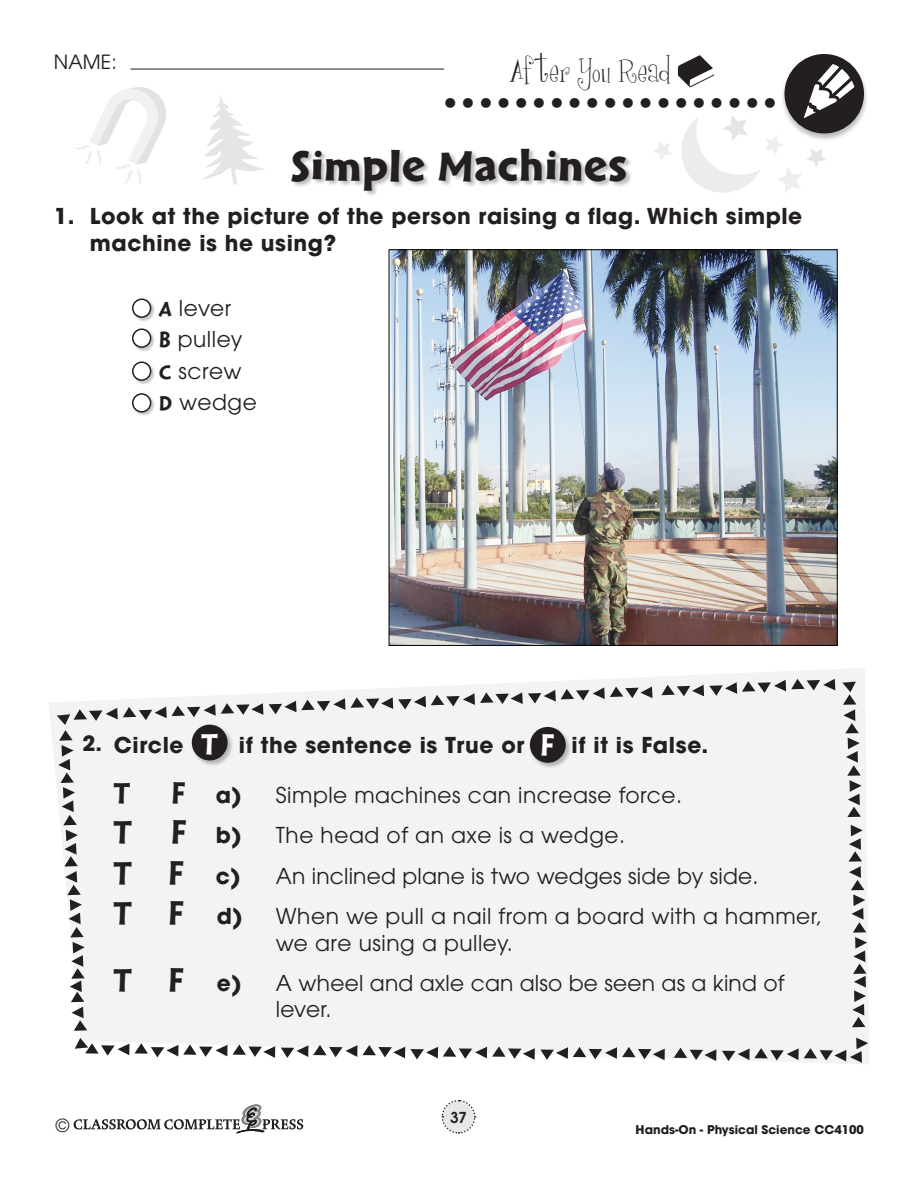
<style>
.page{position:relative;width:918px;height:1188px;background:#fff}
.page>*{position:absolute;margin:0;border:0;box-sizing:border-box;transform-origin:0 0}
.t1{font:46.5px "Cal Sans Heavy KB";letter-spacing:.02em;color:#231f20}
.t2{font:700 42px "Futura";color:#231f20}
.Question_Style{font:33px "Cal Sans Heavy KB";color:#231f20}
.t3{font:31.5px "Girlsare Weird";letter-spacing:.01em;color:#231f20}
.Bold_Question_Style{font:30px "Cal Sans Heavy KB";color:#fff}
.Question_Style-2{font:30px "Cal Sans Heavy KB";color:#231f20}
.Question_Style-3{font:21.75px/26.2px "Avant Garde";letter-spacing:.025em;color:#231f20}
.Bold_Question_Style-2{font:700 21.75px/26.2px "Avant Garde";letter-spacing:.025em;color:#231f20}
.t4{font:700 21px "Avant Garde";color:#231f20}
.t5{font:19.5px "Avant Garde";color:#231f20}
.t6{font:18px "Avant Garde";color:#231f20}
.t7{font:600 15px "Avant Garde";color:#231f20}
.t8{font:700 12px "Avant Garde";color:#231f20}
.s1{font-family:"Cal Sans Heavy KB";font-size:21px}
.s2{font-family:"Cal Sans Heavy KB";font-size:30px}
.s3{font-weight:700}
.s4{font-family:"Avant Garde";font-weight:700;font-size:21.75px}
</style>
<div class="page">
<hr style="left:131px;top:69px;width:313px;height:1px;background:#231f20">
<svg style="left:441px;top:1099px;width:35px;height:35px"></svg>
<svg style="left:74px;top:1104px;width:229px;height:29px"></svg>
<svg style="left:653px;top:141px;width:19px;height:19px"></svg>
<svg style="left:204px;top:96px;width:60px;height:89px"></svg>
<svg style="left:76px;top:87px;width:90px;height:97px"></svg>
<div style="left:780px;top:54px;width:88px;height:89px;background:#231f20;opacity:.3"></div>
<svg style="left:678px;top:54px;width:186px;height:139px"></svg>
<div style="left:291px;top:148px;width:342px;height:49px;background:#231f20;opacity:.3"></div>
<img style="left:391px;top:251px;width:445px;height:393px">
<svg style="left:49px;top:668px;width:820px;height:396px;fill:#f2f3f4"></svg>
<div style="left:530px;top:727px;width:42px;height:43px;background:#231f20;opacity:.3"></div>
<div style="left:530px;top:727px;width:36px;height:36px;background:#231f20;border-radius:50%"></div>
<svg style="left:269px;top:698px;width:76px;height:16px"></svg>
<svg style="left:351px;top:687px;width:302px;height:22px"></svg>
<svg style="left:661px;top:679px;width:174px;height:17px"></svg>
<svg style="left:842px;top:682px;width:20px;height:135px"></svg>
<svg style="left:281px;top:1045px;width:384px;height:15px"></svg>
<svg style="left:674px;top:1048px;width:42px;height:13px"></svg>
<svg style="left:75px;top:1038px;width:200px;height:20px"></svg>
<svg style="left:57px;top:703px;width:206px;height:328px"></svg>
<svg style="left:849px;top:825px;width:18px;height:202px"></svg>
<svg style="left:722px;top:1038px;width:146px;height:25px"></svg>
<div style="left:132px;top:299px;width:23px;height:23px;background:#231f20;opacity:.25"></div>
<div style="left:133px;top:299px;width:18px;height:18px;background:#fff;border-radius:50%"></div>
<div style="left:132px;top:298px;width:19px;height:20px;border:2px solid #231f20;border-radius:50%"></div>
<div style="left:132px;top:329px;width:23px;height:23px;background:#231f20;opacity:.25"></div>
<div style="left:133px;top:329px;width:18px;height:18px;background:#fff;border-radius:50%"></div>
<div style="left:132px;top:328px;width:19px;height:20px;border:2px solid #231f20;border-radius:50%"></div>
<div style="left:132px;top:362px;width:23px;height:23px;background:#231f20;opacity:.25"></div>
<div style="left:133px;top:362px;width:18px;height:18px;background:#fff;border-radius:50%"></div>
<div style="left:132px;top:361px;width:19px;height:20px;border:2px solid #231f20;border-radius:50%"></div>
<div style="left:132px;top:393px;width:23px;height:24px;background:#231f20;opacity:.25"></div>
<div style="left:133px;top:394px;width:18px;height:18px;background:#fff;border-radius:50%"></div>
<div style="left:132px;top:393px;width:19px;height:20px;border:2px solid #231f20;border-radius:50%"></div>
<p class="t5" style="left:54px;top:50px;width:64px">NAME:</p>
<h3 class="t3" style="left:509px;top:53px;width:163px">After You Read</h3>
<h2 class="t2" style="left:443px;top:64px;width:336px">...................</h2>
<p class="t1" style="left:291px;top:138px;width:338px">SIMPLE MACHINES</p>
<p class="Bold_Question_Style-2" style="left:90px;top:203px;width:714px;text-indent:-36px">1. Look at the picture of the person raising a flag. Which simple machine is he using?</p>
<p class="Question_Style-3" style="left:159px;top:295px;width:74px"><span class="s1">A</span> lever</p>
<p class="Question_Style-3" style="left:159px;top:326px;width:85px"><span class="s1">B</span> pulley</p>
<p class="Question_Style-3" style="left:159px;top:358px;width:84px"><span class="s1">C</span> screw</p>
<p class="Question_Style-3" style="left:159px;top:389px;width:99px"><span class="s1">D</span> wedge</p>
<p class="Bold_Question_Style" style="left:201px;top:727px;width:17px">T</p>
<p class="Bold_Question_Style" style="left:541px;top:728px;width:15px">F</p>
<p class="t4" style="left:83px;top:730px;width:21px">2.</p>
<p class="Bold_Question_Style-2" style="left:114px;top:732px;width:71px">Circle</p>
<p class="Bold_Question_Style-2" style="left:239px;top:732px;width:287px">if the sentence is True or</p>
<p class="Bold_Question_Style-2" style="left:572px;top:732px;width:138px">if it is False.</p>
<p class="Question_Style-2" style="left:114px;top:776px;width:17px">T</p>
<p class="Question_Style-3" style="left:172px;top:782px;width:512px"><span class="s2">F</span> <span class="s3">a)</span> Simple machines can increase force.</p>
<p class="Question_Style" style="left:114px;top:813px;width:129px">TF <span class="s4">b)</span></p>
<p class="Question_Style-3" style="left:276px;top:822px;width:351px">The head of an axe is a wedge.</p>
<p class="Question_Style" style="left:114px;top:854px;width:129px">T F <span class="s4">c)</span></p>
<p class="Question_Style-3" style="left:276px;top:863px;width:484px">An inclined plane is two wedges side by side.</p>
<p class="Question_Style" style="left:114px;top:894px;width:131px">T F <span class="s4">d)</span></p>
<p class="Question_Style-3" style="left:276px;top:903px;width:548px">When we pull a nail from a board with a hammer, we are using a pulley.</p>
<p class="Question_Style" style="left:114px;top:961px;width:130px">T F <span class="s4">e)</span></p>
<p class="Question_Style-3" style="left:276px;top:970px;width:510px">A wheel and axle can also be seen as a kind of lever.</p>
<p class="t7" style="left:450px;top:1107px;width:18px">37</p>
<p class="t6" style="left:56px;top:1114px;width:15px">©</p>
<p class="t8" style="left:636px;top:1122px;width:230px">Hands-On - Physical Science CC4100</p>
</div>
